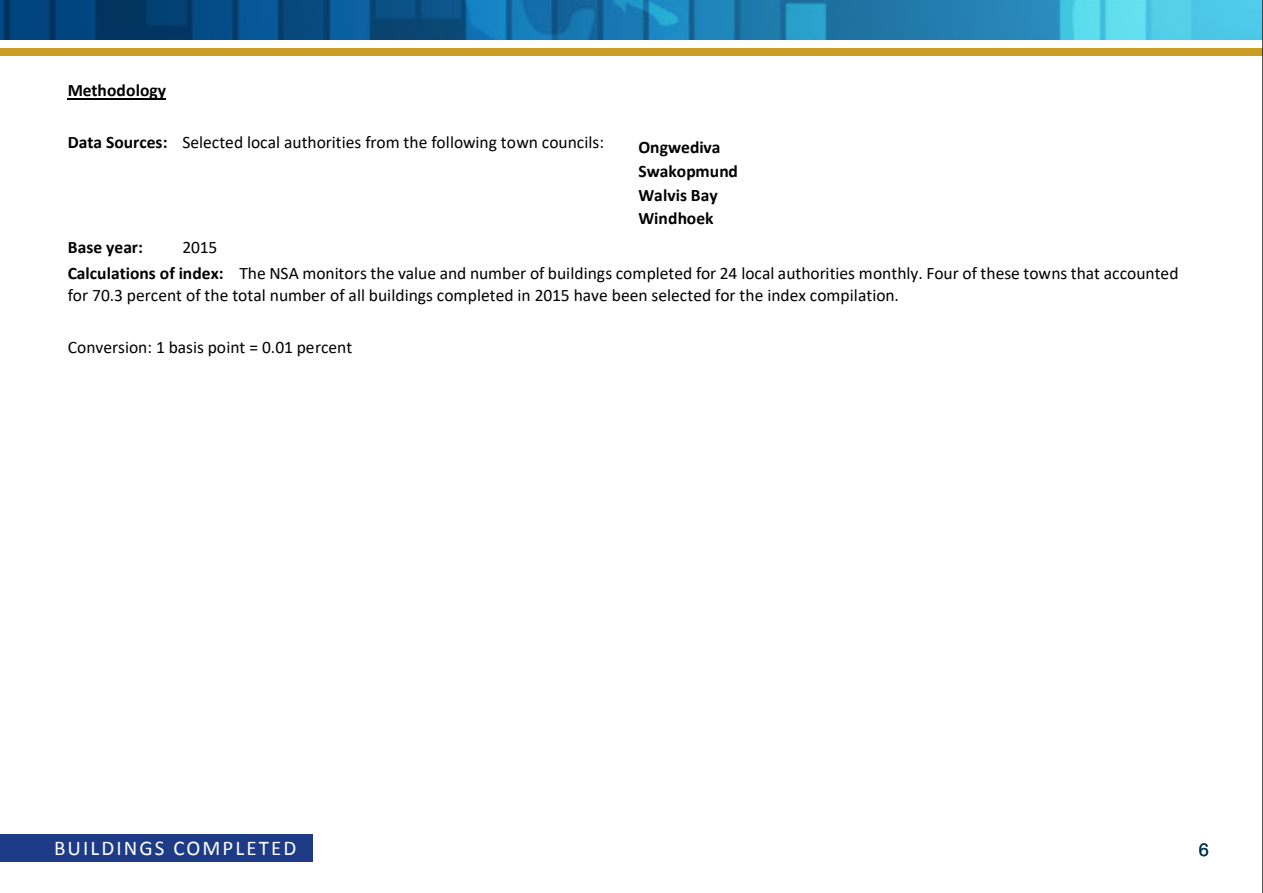
<style>
.page{position:relative;width:1263px;height:893px;background:#fff}
.page>*{position:absolute;margin:0;border:0;box-sizing:border-box;transform-origin:0 0}
.t1{font:21px "Calibri";letter-spacing:.1em;color:#fff}
.t2{font:18px "Helvetica Neue";color:#023560}
.t3{font:17.55px/26.2px "Calibri";color:#000}
.t4{font:700 17.55px/23.9px "Calibri";letter-spacing:.005em;color:#000}
.s1{font-weight:700}
</style>
<div class="page">
<img style="left:0;top:0;width:1262px;height:39px">
<div style="left:0;top:49px;width:1263px;height:7px;background:#ca9e25"></div>
<div style="left:0;top:834px;width:313px;height:27px;background:#1d3b87"></div>
<hr style="left:1262px;top:0;width:1px;height:893px;background:#231f20">
<hr style="left:68px;top:98px;width:98px;height:1px;background:#000">
<p class="t4" style="left:68px;top:78px;width:100px">Methodology</p>
<p class="t3" style="left:68px;top:129px;width:538px"><span class="s1">Data Sources:</span> Selected local authorities from the following town councils:</p>
<p class="t4" style="left:638px;top:135px;width:101px">Ongwediva<br>Swakopmund<br>Walvis Bay<br>Windhoek</p>
<p class="t3" style="left:68px;top:234px;width:1112px;text-indent:115px">2015<br><span class="s1">Calculations of index:</span> The NSA monitors the value and number of buildings completed for 24 local authorities monthly. Four of these towns that accounted</p>
<p class="t3" style="left:68px;top:281px;width:833px">for 70.3 percent of the total number of all buildings completed in 2015 have been selected for the index compilation.</p>
<p class="t3" style="left:68px;top:333px;width:286px">Conversion: 1 basis point = 0.01 percent</p>
<p class="t4" style="left:68px;top:235px;width:77px">Base year:</p>
<p class="t1" style="left:54px;top:833px;width:244px">BUILDINGS COMPLETED</p>
<p class="t2" style="left:1199px;top:837px;width:12px">6</p>
</div>
